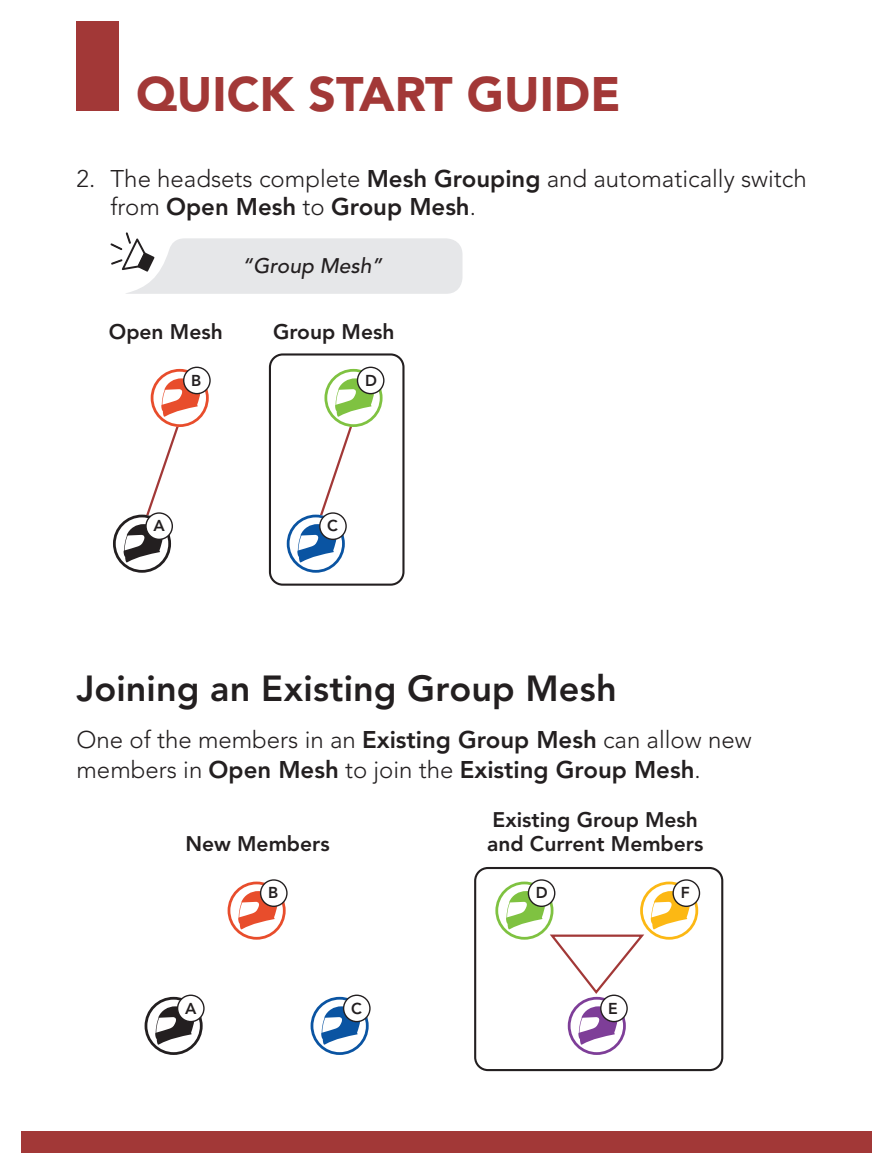
<style>
.page{position:relative;width:893px;height:1174px;background:#fff}
.page>*{position:absolute;margin:0;border:0;box-sizing:border-box;transform-origin:0 0}
.t1{font:900 48px "Avenir LT Std";color:#a23837}
.t2{font:800 36px "Avenir LT Std";letter-spacing:.005em;color:#231f20}
.t3{font:300 24px/28.8px "Avenir LT Std";color:#231f20}
.t4{font:800 21px/24px "Avenir LT Std";color:#231f20}
.t5{font:italic 500 21px "Avenir LT Std";color:#231f20}
.t6{font:800 15.6px "Avenir LT Std";color:#231f20}
.s1{font-weight:800}
</style>
<div class="page">
<div style="left:21px;top:1131px;width:851px;height:21px;background:#a23837"></div>
<div style="left:77px;top:21px;width:42px;height:90px;background:#a23837"></div>
<svg style="left:111px;top:232px;width:351px;height:62px"></svg>
<div style="left:269px;top:353px;width:135px;height:232px;border:2px solid #231f20;border-radius:13px"></div>
<svg style="left:113px;top:366px;width:98px;height:207px"></svg>
<svg style="left:287px;top:366px;width:97px;height:207px"></svg>
<svg style="left:228px;top:879px;width:60px;height:60px"></svg>
<svg style="left:145px;top:994px;width:60px;height:61px"></svg>
<svg style="left:311px;top:994px;width:60px;height:61px"></svg>
<div style="left:474px;top:867px;width:249px;height:204px;border:2px solid #231f20;border-radius:13px"></div>
<svg style="left:495px;top:879px;width:205px;height:176px"></svg>
<h1 class="t1" style="left:136px;top:65px;width:486px">QUICK START GUIDE</h1>
<p class="t3" style="left:111px;top:164px;width:698px;text-indent:-34px">2. The headsets complete <span class="s1">Mesh Grouping</span> and automatically switch from <span class="s1">Open Mesh</span> to <span class="s1">Group Mesh</span>.</p>
<p class="t5" style="left:242px;top:254px;width:142px">“Group Mesh”</p>
<p class="t4" style="left:109px;top:319px;width:115px">Open Mesh</p>
<p class="t4" style="left:273px;top:319px;width:123px">Group Mesh</p>
<p class="t6" style="left:191px;top:371px;width:12px">B</p>
<p class="t6" style="left:365px;top:371px;width:13px">D</p>
<p class="t6" style="left:154px;top:517px;width:13px">A</p>
<p class="t6" style="left:327px;top:517px;width:12px">C</p>
<h2 class="t2" style="left:77px;top:667px;width:542px">Joining an Existing Group Mesh</h2>
<p class="t3" style="left:77px;top:725px;width:676px;line-height:30px">One of the members in an <span class="s1">Existing Group Mesh</span> can allow new members in <span class="s1">Open Mesh</span> to join the <span class="s1">Existing Group Mesh</span>.</p>
<p class="t4" style="left:185px;top:832px;width:146px">New Members</p>
<p class="t6" style="left:268px;top:883px;width:12px">B</p>
<p class="t4" style="left:487px;top:808px;width:218px">Existing Group Mesh and Current Members</p>
<p class="t6" style="left:536px;top:883px;width:13px">D</p>
<p class="t6" style="left:681px;top:883px;width:11px">F</p>
<p class="t6" style="left:185px;top:999px;width:13px">A</p>
<p class="t6" style="left:351px;top:999px;width:12px">C</p>
<p class="t6" style="left:608px;top:999px;width:11px">E</p>
</div>
